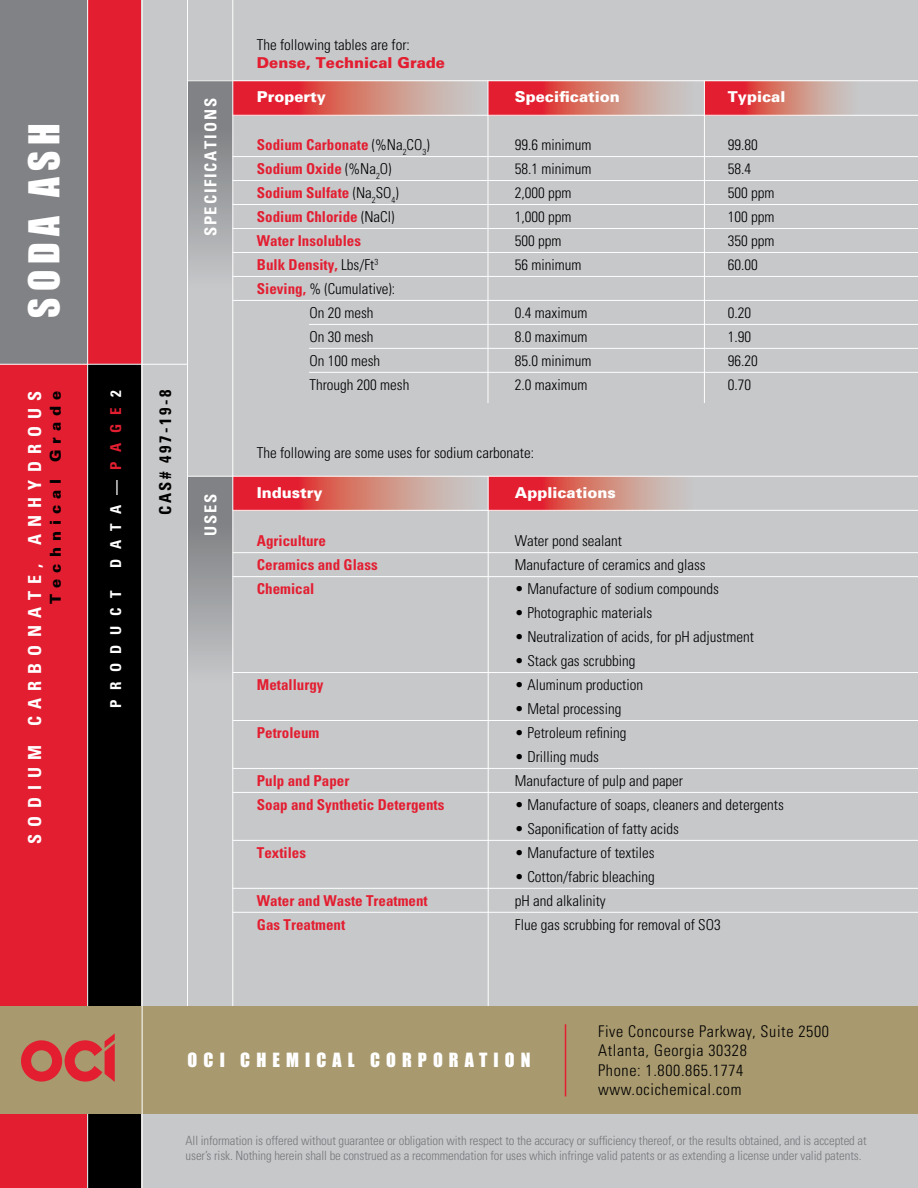
<style>
.page{position:relative;width:918px;height:1188px;background:#fff}
.page>*{position:absolute;margin:0;border:0;box-sizing:border-box;transform-origin:0 0}
.t1{font:39px "Impact";letter-spacing:.16em;color:#fff}
.t2{font:700 condensed 18px "Univers";letter-spacing:.4em;color:#fff}
.t3{font:18px "Impact";letter-spacing:.34em;color:#fff}
.t4{font:700 condensed 16.5px "Univers";letter-spacing:.11em;color:#fff}
.t5{font:700 condensed 16.5px "Univers";letter-spacing:.16em;color:#000}
.t6{font:300 condensed 16.2px/19.5px "Univers";letter-spacing:.04em;color:#000}
.t7{font:300 condensed 15px/24px "Univers";color:#000}
.t8{font:700 condensed 15px "Univers";color:#e31e31}
.t9{font:900 15px "Univers";color:#fff}
.t10{font:900 15px "Univers";color:#e31e31}
.t11{font:700 condensed 15px "Univers";letter-spacing:.64em;color:#fff}
.t12{font:900 15px "Univers";letter-spacing:.4em;color:#000}
.t13{font:300 condensed 12.75px/15.3px "Univers";letter-spacing:-.01em;color:#77787b}
.s1{color:#e31e31}
.s2{font-weight:300;color:#000}
.s3{font-weight:700;color:#e31e31}
</style>
<div class="page">
<div style="left:0;top:0;width:98px;height:1188px;background:#808285"></div>
<div style="left:0;top:364px;width:87px;height:824px;background:#e31e31"></div>
<div style="left:88px;top:0;width:54px;height:1188px;background:#e31e31"></div>
<div style="left:87px;top:364px;width:55px;height:824px;background:#000"></div>
<div style="left:142px;top:0;width:776px;height:1006px;background:#c7c8ca"></div>
<div style="left:142px;top:1090px;width:776px;height:98px;background:#c7c8ca"></div>
<hr style="left:87px;top:0;width:1px;height:1188px;background:#fff">
<hr style="left:0;top:364px;width:187px;height:1px;background:#fff">
<svg style="left:233px;top:81px;width:250px;height:34px;background:#d77270"></svg>
<svg style="left:233px;top:477px;width:232px;height:33px;background:#d76a68"></svg>
<svg style="left:489px;top:81px;width:206px;height:34px;background:#d67270"></svg>
<svg style="left:489px;top:477px;width:191px;height:33px;background:#d76a68"></svg>
<svg style="left:705px;top:81px;width:153px;height:34px;background:#d6716f"></svg>
<div style="left:188px;top:476px;width:45px;height:206px;background:linear-gradient(to bottom,#737578,#c0c2c4)"></div>
<div style="left:188px;top:81px;width:45px;height:206px;background:linear-gradient(to bottom,#737578,#c1c3c5)"></div>
<hr style="left:232px;top:156px;width:686px;height:1px;background:#fff">
<hr style="left:232px;top:180px;width:686px;height:1px;background:#fff">
<hr style="left:232px;top:204px;width:686px;height:1px;background:#fff">
<hr style="left:232px;top:228px;width:686px;height:1px;background:#fff">
<hr style="left:232px;top:252px;width:686px;height:1px;background:#fff">
<hr style="left:232px;top:276px;width:686px;height:1px;background:#fff">
<hr style="left:232px;top:300px;width:686px;height:1px;background:#fff">
<hr style="left:309px;top:324px;width:609px;height:1px;background:#fff">
<hr style="left:309px;top:348px;width:609px;height:1px;background:#fff">
<hr style="left:309px;top:372px;width:609px;height:1px;background:#fff">
<hr style="left:233px;top:552px;width:685px;height:1px;background:#fff">
<hr style="left:233px;top:576px;width:685px;height:1px;background:#fff">
<hr style="left:233px;top:672px;width:685px;height:1px;background:#fff">
<hr style="left:233px;top:720px;width:685px;height:1px;background:#fff">
<hr style="left:233px;top:768px;width:685px;height:1px;background:#fff">
<hr style="left:233px;top:792px;width:685px;height:1px;background:#fff">
<hr style="left:233px;top:840px;width:685px;height:1px;background:#fff">
<hr style="left:233px;top:888px;width:685px;height:1px;background:#fff">
<hr style="left:233px;top:912px;width:685px;height:1px;background:#fff">
<hr style="left:187px;top:0;width:1px;height:1012px;background:#fff">
<hr style="left:232px;top:0;width:1px;height:1012px;background:#fff">
<hr style="left:187px;top:476px;width:731px;height:1px;background:#fff">
<hr style="left:233px;top:510px;width:685px;height:1px;background:#fff">
<hr style="left:488px;top:476px;width:1px;height:541px;background:#fff">
<hr style="left:188px;top:80px;width:730px;height:1px;background:#fff">
<hr style="left:233px;top:115px;width:685px;height:1px;background:#fff">
<hr style="left:488px;top:81px;width:1px;height:322px;background:#fff">
<hr style="left:704px;top:81px;width:1px;height:322px;background:#fff">
<div style="left:142px;top:1006px;width:776px;height:108px;background:#a8996e"></div>
<div style="left:0;top:1006px;width:142px;height:108px;background:#a8996e"></div>
<hr style="left:565px;top:1024px;width:1px;height:72px;background:#e31e31">
<svg style="left:21px;top:1033px;width:94px;height:49px"></svg>
<hr style="left:142px;top:0;width:1px;height:1188px;background:#fff">
<h1 class="t1" style="left:14px;top:318px;width:196px;rotate:-90deg">SODA ASH</h1>
<p class="t2" style="left:24px;top:844px;width:453px;rotate:-90deg">Sodiu m Carbonate, Anhydrous</p>
<p class="t12" style="left:46px;top:604px;width:215px;rotate:-90deg">Technical Grade</p>
<p class="t5" style="left:155px;top:515px;width:128px;rotate:-90deg">CAS# 497-19-8</p>
<p class="t11" style="left:107px;top:568px;width:180px;rotate:-90deg">DATA—<span class="s1">PAGE</span> 2</p>
<p class="t11" style="left:107px;top:708px;width:119px;rotate:-90deg">PRODUCT</p>
<p class="t4" style="left:200px;top:236px;width:140px;rotate:-90deg">SPECIFICATIONS</p>
<p class="t4" style="left:200px;top:536px;width:42px;rotate:-90deg">Uses</p>
<p class="t7" style="left:257px;top:32px;width:155px">The following tables are for:</p>
<p class="t10" style="left:257px;top:53px;width:190px">Dense, Technical Grade</p>
<p class="t9" style="left:257px;top:87px;width:71px">Property</p>
<p class="t9" style="left:515px;top:87px;width:106px">Specification</p>
<p class="t9" style="left:728px;top:87px;width:59px">Typical</p>
<p class="t8" style="left:257px;top:135px;width:174px">Sodium Carbonate <span class="s2">(%Na</span><sub>2</sub><span class="s2">CO</span><sub>3</sub><span class="s2">)</span></p>
<p class="t7" style="left:515px;top:132px;width:78px">99.6 minimum</p>
<p class="t7" style="left:728px;top:132px;width:31px">99.80</p>
<p class="t8" style="left:257px;top:159px;width:136px">Sodium Oxide <span class="s2">(%Na</span><sub>2</sub><span class="s2">O)</span></p>
<p class="t7" style="left:515px;top:156px;width:78px">58.1 minimum</p>
<p class="t7" style="left:728px;top:156px;width:25px">58.4</p>
<p class="t8" style="left:257px;top:183px;width:143px">Sodium Sulfate <span class="s2">(Na</span><sub>2</sub><span class="s2">SO</span><sub>4</sub><span class="s2">)</span></p>
<p class="t7" style="left:515px;top:180px;width:58px">2,000 ppm</p>
<p class="t7" style="left:728px;top:180px;width:48px">500 ppm</p>
<p class="t8" style="left:257px;top:207px;width:139px">Sodium Chloride <span class="s2">(NaCI)</span></p>
<p class="t7" style="left:515px;top:204px;width:58px">1,000 ppm</p>
<p class="t7" style="left:728px;top:204px;width:48px">100 ppm</p>
<p class="t8" style="left:257px;top:231px;width:106px">Water Insolubles</p>
<p class="t7" style="left:515px;top:228px;width:48px">500 ppm</p>
<p class="t7" style="left:728px;top:228px;width:48px">350 ppm</p>
<p class="t8" style="left:257px;top:255px;width:123px">Bulk Density, <span class="s2">Lbs/Ft</span><sup>3</sup></p>
<p class="t7" style="left:515px;top:252px;width:68px">56 minimum</p>
<p class="t7" style="left:728px;top:252px;width:31px">60.00</p>
<p class="t7" style="left:309px;top:276px;width:87px;text-indent:-52px"><span class="s3">Sieving,</span> % (Cumulative):<br>On 20 mesh</p>
<p class="t7" style="left:515px;top:300px;width:74px">0.4 maximum</p>
<p class="t7" style="left:728px;top:300px;width:25px">0.20</p>
<p class="t7" style="left:309px;top:324px;width:66px">On 30 mesh</p>
<p class="t7" style="left:515px;top:324px;width:74px">8.0 maximum</p>
<p class="t7" style="left:728px;top:324px;width:25px">1.90</p>
<p class="t7" style="left:309px;top:348px;width:72px">On 100 mesh</p>
<p class="t7" style="left:515px;top:348px;width:78px">85.0 minimum</p>
<p class="t7" style="left:728px;top:348px;width:31px">96.20</p>
<p class="t7" style="left:309px;top:372px;width:101px">Through 200 mesh</p>
<p class="t7" style="left:515px;top:372px;width:74px">2.0 maximum</p>
<p class="t7" style="left:728px;top:372px;width:25px">0.70</p>
<p class="t7" style="left:257px;top:441px;width:279px">The following are some uses for sodium carbonate:</p>
<p class="t9" style="left:257px;top:483px;width:67px">Industry</p>
<p class="t9" style="left:515px;top:483px;width:102px">Applications</p>
<p class="t8" style="left:257px;top:531px;width:71px">Agriculture</p>
<p class="t7" style="left:515px;top:528px;width:109px">Water pond sealant</p>
<p class="t8" style="left:257px;top:555px;width:122px">Ceramics and Glass</p>
<p class="t7" style="left:515px;top:552px;width:192px">Manufacture of ceramics and glass</p>
<p class="t8" style="left:257px;top:579px;width:59px">Chemical</p>
<p class="t7" style="left:515px;top:576px;width:206px">• Manufacture of sodium compounds</p>
<p class="t7" style="left:515px;top:600px;width:139px">• Photographic materials</p>
<p class="t7" style="left:515px;top:624px;width:240px">• Neutralization of acids, for pH adjustment</p>
<p class="t7" style="left:515px;top:648px;width:122px">• Stack gas scrubbing</p>
<p class="t8" style="left:257px;top:675px;width:68px">Metallurgy</p>
<p class="t7" style="left:515px;top:672px;width:130px">• Aluminum production</p>
<p class="t7" style="left:515px;top:696px;width:108px">• Metal processing</p>
<p class="t8" style="left:257px;top:723px;width:64px">Petroleum</p>
<p class="t7" style="left:515px;top:720px;width:113px">• Petroleum refining</p>
<p class="t7" style="left:515px;top:744px;width:86px">• Drilling muds</p>
<p class="t8" style="left:257px;top:771px;width:94px">Pulp and Paper</p>
<p class="t7" style="left:515px;top:768px;width:170px">Manufacture of pulp and paper</p>
<p class="t8" style="left:257px;top:795px;width:189px">Soap and Synthetic Detergents</p>
<p class="t7" style="left:515px;top:792px;width:270px">• Manufacture of soaps, cleaners and detergents</p>
<p class="t7" style="left:515px;top:816px;width:166px">• Saponification of fatty acids</p>
<p class="t8" style="left:257px;top:843px;width:51px">Textiles</p>
<p class="t7" style="left:515px;top:840px;width:141px">• Manufacture of textiles</p>
<p class="t7" style="left:515px;top:864px;width:141px">• Cotton/fabric bleaching</p>
<p class="t8" style="left:257px;top:891px;width:172px">Water and Waste Treatment</p>
<p class="t7" style="left:515px;top:888px;width:92px">pH and alkalinity</p>
<p class="t8" style="left:257px;top:915px;width:90px">Gas Treatment</p>
<p class="t7" style="left:515px;top:912px;width:207px">Flue gas scrubbing for removal of SO3</p>
<p class="t3" style="left:188px;top:1046px;width:344px">OCI CHEMICAL CORPORATION</p>
<p class="t6" style="left:598px;top:1021px;width:232px">Five Concourse Parkway, Suite 2500<br>Atlanta, Georgia 30328<br>Phone: 1.800.865.1774 www.ocichemical.com</p>
<p class="t13" style="left:186px;top:1132px;width:683px">All information is offered without guarantee or obligation with respect to the accuracy or sufficiency thereof, or the results obtained, and is accepted at user’s risk. Nothing herein shall be construed as a recommendation for uses which infringe valid patents or as extending a license under valid patents.</p>
</div>
